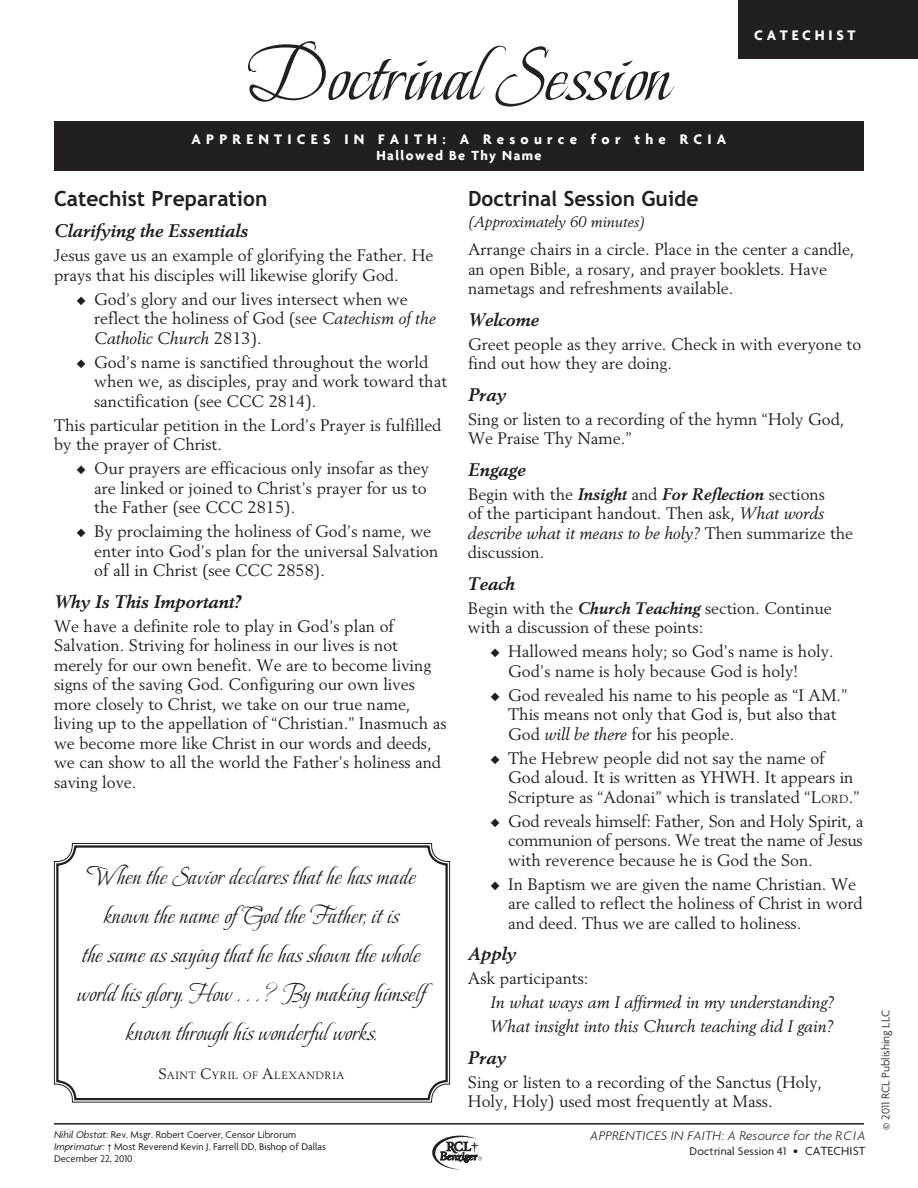
<style>
.page{position:relative;width:918px;height:1188px;background:#fff}
.page>*{position:absolute;margin:0;border:0;box-sizing:border-box;transform-origin:0 0}
.t1{font:78px "Beau Rivage One ROB";color:#231f20}
.quote_in_box{font:25.5px "Beau Rivage One ROB";letter-spacing:.02em;color:#231f20}
.RCIA_HeadA{font:700 21px "Trebuchet";color:#231f20}
.RCIA_headB{font:italic 700 18px "Berling LT Std";color:#231f20}
.RCIA_text{font:16.5px/19.5px "Berling LT Std";color:#231f20}
.RCIA_text-2{font:italic 16.5px "Berling LT Std";color:#231f20}
.t2{font:700 15px "Agenda";letter-spacing:.35em;color:#fff}
.RCIA_HeadA-2{font:italic 15px "Berling LT Std";color:#231f20}
.t3{font:700 15px "Agenda";letter-spacing:.25em;color:#fff}
.t4{font:700 14.25px "Agenda";letter-spacing:.1em;color:#fff}
.t5{font:italic 300 13.5px "Agenda";letter-spacing:.025em;color:#231f20}
.t6{font:12px "Agenda";letter-spacing:.01em;color:#231f20}
.t7{font:300 12px "Agenda";color:#231f20}
.Bottom_rule{font:10.5px/12px "Agenda";color:#231f20}
.quote_in_box-2{font:10.5px "Berling LT Std";letter-spacing:.065em;color:#231f20}
.s1{font-weight:700;font-style:italic}
.s2{font-style:italic}
.s3{font-style:inherit}
.s4{font-size:11.55px}
.s5{font-size:15px}
.s6{font-size:13.5px}
.s7{font-size:12.75px}
</style>
<div class="page">
<svg style="left:432px;top:1136px;width:50px;height:33px"></svg>
<div style="left:738px;top:0;width:180px;height:58px;background:#231f20"></div>
<div style="left:54px;top:122px;width:810px;height:49px;background:#231f20"></div>
<svg style="left:54px;top:843px;width:396px;height:260px"></svg>
<div style="left:56px;top:845px;width:392px;height:255px;border:2px solid #231f20;border-radius:18px"></div>
<hr style="left:54px;top:1123px;width:810px;height:2px;background:#231f20">
<p class="t1" style="left:248px;top:27px;width:424px">Doctrinal Session</p>
<p class="t3" style="left:754px;top:26px;width:103px">CATECHIST</p>
<p class="t2" style="left:192px;top:130px;width:536px">APPRENTICES IN FAITH: A Resource for the RCIA</p>
<p class="t4" style="left:376px;top:147px;width:167px">Hallowed Be Thy Name</p>
<p class="RCIA_HeadA" style="left:468px;top:186px;width:232px">Doctrinal Session Guide</p>
<p class="RCIA_HeadA-2" style="left:468px;top:213px;width:179px">(Approximately 60 minutes)</p>
<p class="RCIA_text" style="left:468px;top:240px;width:388px">Arrange chairs in a circle. Place in the center a candle, an open Bible, a rosary, and prayer booklets. Have nametags and refreshments available.</p>
<p class="RCIA_headB" style="left:468px;top:309px;width:72px">Welcome</p>
<p class="RCIA_text" style="left:468px;top:334px;width:395px">Greet people as they arrive. Check in with everyone to find out how they are doing.</p>
<p class="RCIA_headB" style="left:468px;top:384px;width:40px">Pray</p>
<p class="RCIA_text" style="left:468px;top:409px;width:378px">Sing or listen to a recording of the hymn “Holy God,<br>We Praise Thy Name.”</p>
<p class="RCIA_headB" style="left:468px;top:459px;width:59px">Engage</p>
<p class="RCIA_text" style="left:468px;top:484px;width:387px">Begin with the <span class="s1">Insight</span> and <span class="s1">For Reflection</span> sections<br>of the participant handout. Then ask, <span class="s2">What words describe what it means to be holy?</span> Then summarize the discussion.</p>
<p class="RCIA_headB" style="left:468px;top:573px;width:48px">Teach</p>
<p class="RCIA_text" style="left:468px;top:598px;width:365px">Begin with the <span class="s1">Church Teaching</span> section. Continue with a discussion of these points:</p>
<p class="RCIA_text" style="left:508px;top:642px;width:327px;text-indent:-18px">◆ Hallowed means holy; so God’s name is holy.<br>God’s name is holy because God is holy!</p>
<p class="RCIA_text" style="left:508px;top:685px;width:341px;text-indent:-18px">◆ God revealed his name to his people as “I AM.”<br>This means not only that God is, but also that<br>God <span class="s2">will be there</span> for his people.</p>
<p class="RCIA_text" style="left:508px;top:748px;width:353px;text-indent:-18px">◆ The Hebrew people did not say the name of<br>God aloud. It is written as YHWH. It appears in<br>Scripture as “Adonai” which is translated “<span class="s3">L</span><span class="s4">ORD</span>.”</p>
<p class="RCIA_text" style="left:508px;top:811px;width:357px;text-align:justify;text-indent:-18px">◆ God reveals himself: Father, Son and Holy Spirit, a communion of persons. We treat the name of Jesus with reverence because he is God the Son.</p>
<p class="RCIA_text" style="left:508px;top:874px;width:356px;text-indent:-18px">◆ In Baptism we are given the name Christian. We are called to reflect the holiness of Christ in word and deed. Thus we are called to holiness.</p>
<p class="RCIA_headB" style="left:468px;top:943px;width:50px">Apply</p>
<p class="RCIA_text" style="left:468px;top:969px;width:122px">Ask participants:</p>
<p class="RCIA_text-2" style="left:490px;top:993px;width:345px">In what ways am I affirmed in my understanding?</p>
<p class="RCIA_text-2" style="left:490px;top:1017px;width:345px">What insight into this Church teaching did I gain?</p>
<p class="RCIA_headB" style="left:468px;top:1047px;width:40px">Pray</p>
<p class="RCIA_text" style="left:468px;top:1072px;width:356px">Sing or listen to a recording of the Sanctus (Holy,<br>Holy, Holy) used most frequently at Mass.</p>
<p class="RCIA_HeadA" style="left:54px;top:186px;width:215px">Catechist Preparation</p>
<p class="RCIA_headB" style="left:54px;top:220px;width:196px">Clarifying the Essentials</p>
<p class="RCIA_text" style="left:54px;top:246px;width:381px">Jesus gave us an example of glorifying the Father. He prays that his disciples will likewise glorify God.</p>
<p class="RCIA_text" style="left:94px;top:289px;width:343px;text-indent:-18px">◆ God’s glory and our lives intersect when we reflect the holiness of God (see <span class="s2">Catechism of the<br>Catholic Church</span> 2813).</p>
<p class="RCIA_text" style="left:94px;top:352px;width:354px;text-indent:-18px">◆ God’s name is sanctified throughout the world when we, as disciples, pray and work toward that sanctification (see CCC 2814).</p>
<p class="RCIA_text" style="left:54px;top:415px;width:389px">This particular petition in the Lord’s Prayer is fulfilled by the prayer of Christ.</p>
<p class="RCIA_text" style="left:94px;top:459px;width:336px;text-indent:-18px">◆ Our prayers are efficacious only insofar as they are linked or joined to Christ’s prayer for us to the Father (see CCC 2815).</p>
<p class="RCIA_text" style="left:94px;top:522px;width:346px;text-indent:-18px">◆ By proclaiming the holiness of God’s name, we enter into God’s plan for the universal Salvation of all in Christ (see CCC 2858).</p>
<p class="RCIA_headB" style="left:54px;top:591px;width:189px">Why Is This Important?</p>
<p class="RCIA_text" style="left:54px;top:616px;width:394px">We have a definite role to play in God’s plan of Salvation. Striving for holiness in our lives is not merely for our own benefit. We are to become living signs of the saving God. Configuring our own lives more closely to Christ, we take on our true name, living up to the appellation of “Christian.” Inasmuch as we become more like Christ in our words and deeds, we can show to all the world the Father’s holiness and saving love.</p>
<p class="quote_in_box" style="left:87px;top:860px;width:331px">When the Savior declares that he has made</p>
<p class="quote_in_box" style="left:104px;top:899px;width:297px">known the name ofGod the Father, it is</p>
<p class="quote_in_box" style="left:82px;top:938px;width:340px">the same as saying that he has shown the whole</p>
<p class="quote_in_box" style="left:78px;top:977px;width:366px">world his glory. How . . . ? By making himself</p>
<p class="quote_in_box" style="left:126px;top:1016px;width:253px">known through his wonderful works.</p>
<p class="quote_in_box-2" style="left:158px;top:1069px;width:188px"><span class="s5">S</span>AINT <span class="s5">C</span>YRIL OF <span class="s5">A</span>LEXANDRIA</p>
<p class="Bottom_rule" style="left:54px;top:1128px;width:273px"><span class="s2">Nihil Obstat:</span> Rev. Msgr. Robert Coerver, Censor Librorum<br><span class="s2">Imprimatur:</span> † Most Reverend Kevin J. Farrell DD, Bishop of Dallas<br>December 22, 2010</p>
<p class="t5" style="left:590px;top:1128px;width:277px">APPRENTICES IN FAITH: A Resource for the RCIA</p>
<p class="t6" style="left:690px;top:1144px;width:177px">Doctrinal Session 41 <span class="s6">•</span> <span class="s7">CATECHIST</span></p>
<p class="t7" style="left:878px;top:1130px;width:122px;rotate:-90deg">© 2011 RCL Publishing LLC</p>
</div>
